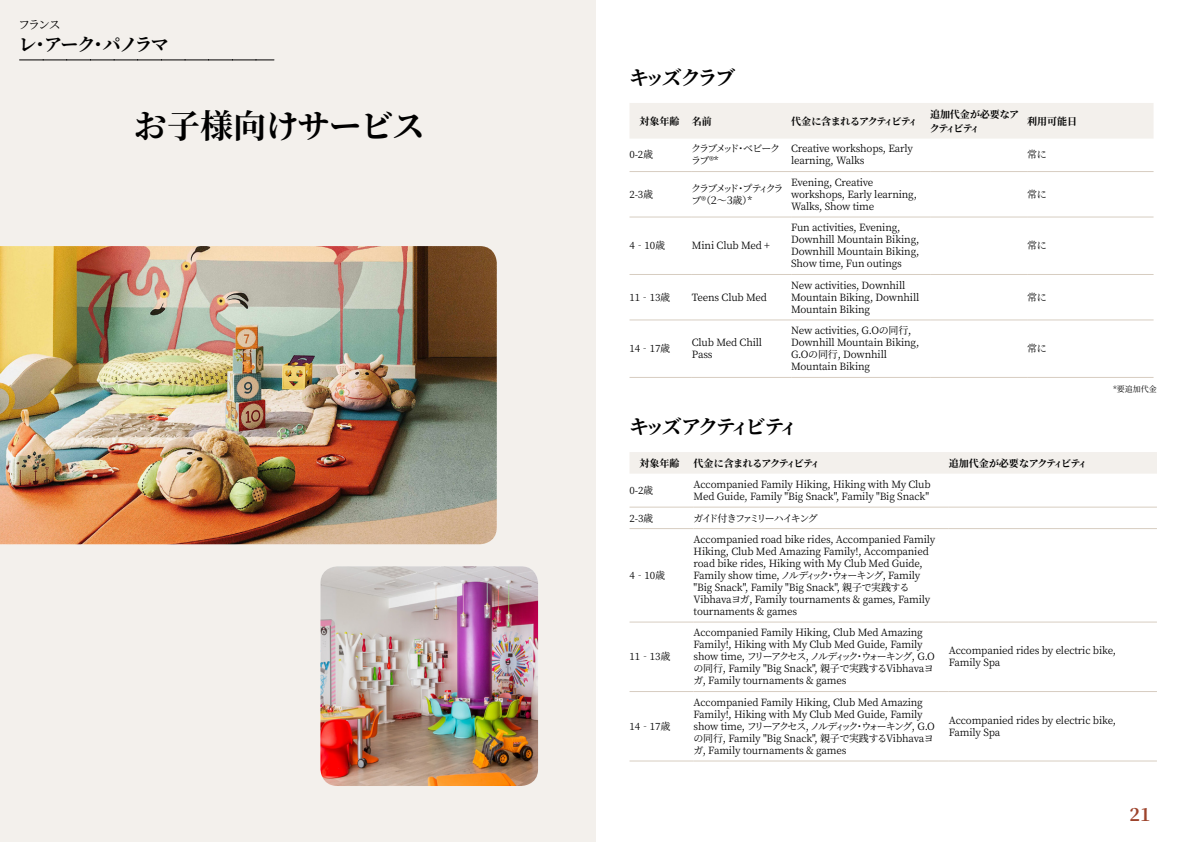
<style>
.page{position:relative;width:1191px;height:842px;background:#fff}
.page>*{position:absolute;margin:0;border:0;box-sizing:border-box;transform-origin:0 0}
.t1{font:700 33px "Noto Serif JP";letter-spacing:-.025em;color:#000}
.t2{font:700 20px "Noto Serif JP";letter-spacing:-.15em;color:#000}
.t3{font:700 18px "Noto Serif JP";letter-spacing:-.09em;color:#000}
.t4{font:700 18px "Noto Serif JP";color:#9d432c}
.t5{font:12px "Noto Serif JP";color:#000}
.t6{font:10px/12px "Noto Serif JP";letter-spacing:-.015em;color:#000}
.t7{font:700 10px/14px "Noto Serif JP";letter-spacing:-.03em;color:#000}
.t8{font:700 10px "Noto Serif JP";letter-spacing:-.055em;color:#000}
.t9{font:10px/12px "Noto Serif JP";letter-spacing:-.215em;color:#000}
.t10{font:10px/12px "Noto Serif JP";letter-spacing:-.165em;color:#000}
.t11{font:10px "Noto Serif JP";letter-spacing:-.16em;color:#000}
.t12{font:8px "Noto Serif JP";color:#000}
</style>
<div class="page">
<div style="left:0;top:0;width:595px;height:842px;background:#f3f0ec"></div>
<img style="left:0;top:246px;width:497px;height:298px">
<img style="left:320px;top:566px;width:218px;height:220px">
<svg style="left:20px;top:60px;width:254px;height:1px"></svg>
<div style="left:630px;top:103px;width:523px;height:36px;background:#f3f0ec"></div>
<hr style="left:629px;top:171px;width:63px;height:1px;background:#d7cdc1">
<hr style="left:692px;top:171px;width:99px;height:1px;background:#d7cdc1">
<hr style="left:791px;top:171px;width:139px;height:1px;background:#d7cdc1">
<hr style="left:930px;top:171px;width:97px;height:1px;background:#d7cdc1">
<hr style="left:1027px;top:171px;width:126px;height:1px;background:#d7cdc1">
<hr style="left:629px;top:216px;width:63px;height:1px;background:#d7cdc1">
<hr style="left:692px;top:216px;width:99px;height:1px;background:#d7cdc1">
<hr style="left:791px;top:216px;width:139px;height:1px;background:#d7cdc1">
<hr style="left:930px;top:216px;width:97px;height:1px;background:#d7cdc1">
<hr style="left:1027px;top:216px;width:126px;height:1px;background:#d7cdc1">
<hr style="left:629px;top:274px;width:63px;height:1px;background:#d7cdc1">
<hr style="left:692px;top:274px;width:99px;height:1px;background:#d7cdc1">
<hr style="left:791px;top:274px;width:139px;height:1px;background:#d7cdc1">
<hr style="left:930px;top:274px;width:97px;height:1px;background:#d7cdc1">
<hr style="left:1027px;top:274px;width:126px;height:1px;background:#d7cdc1">
<hr style="left:629px;top:319px;width:63px;height:1px;background:#d7cdc1">
<hr style="left:692px;top:319px;width:99px;height:1px;background:#d7cdc1">
<hr style="left:791px;top:319px;width:139px;height:1px;background:#d7cdc1">
<hr style="left:930px;top:319px;width:97px;height:1px;background:#d7cdc1">
<hr style="left:1027px;top:319px;width:126px;height:1px;background:#d7cdc1">
<hr style="left:629px;top:377px;width:63px;height:1px;background:#d7cdc1">
<hr style="left:692px;top:377px;width:99px;height:1px;background:#d7cdc1">
<hr style="left:791px;top:377px;width:139px;height:1px;background:#d7cdc1">
<hr style="left:930px;top:377px;width:97px;height:1px;background:#d7cdc1">
<hr style="left:1027px;top:377px;width:126px;height:1px;background:#d7cdc1">
<div style="left:630px;top:452px;width:527px;height:22px;background:#f3f0ec"></div>
<hr style="left:629px;top:507px;width:64px;height:1px;background:#d7cdc1">
<hr style="left:693px;top:507px;width:255px;height:1px;background:#d7cdc1">
<hr style="left:948px;top:507px;width:209px;height:1px;background:#d7cdc1">
<hr style="left:629px;top:528px;width:64px;height:1px;background:#d7cdc1">
<hr style="left:693px;top:528px;width:255px;height:1px;background:#d7cdc1">
<hr style="left:948px;top:528px;width:209px;height:1px;background:#d7cdc1">
<hr style="left:629px;top:621px;width:64px;height:1px;background:#d7cdc1">
<hr style="left:693px;top:621px;width:255px;height:1px;background:#d7cdc1">
<hr style="left:948px;top:621px;width:209px;height:1px;background:#d7cdc1">
<hr style="left:629px;top:691px;width:64px;height:1px;background:#d7cdc1">
<hr style="left:693px;top:691px;width:255px;height:1px;background:#d7cdc1">
<hr style="left:948px;top:691px;width:209px;height:1px;background:#d7cdc1">
<hr style="left:629px;top:760px;width:64px;height:1px;background:#d7cdc1">
<hr style="left:693px;top:760px;width:255px;height:1px;background:#d7cdc1">
<hr style="left:948px;top:760px;width:209px;height:1px;background:#d7cdc1">
<p class="t5" style="left:18px;top:17px;width:44px">フランス</p>
<h3 class="t3" style="left:18px;top:34px;width:152px">レ・アーク・パノラマ</h3>
<h1 class="t1" style="left:134px;top:107px;width:293px">お子様向けサービス</h1>
<h2 class="t2" style="left:629px;top:66px;width:107px">キッズクラブ</h2>
<p class="t7" style="left:639px;top:114px;width:74px">対象年齢 名前</p>
<p class="t8" style="left:791px;top:115px;width:128px">代金に含まれるアクティビティ</p>
<p class="t7" style="left:929px;top:107px;width:91px">追加代金が必要なアクティビティ</p>
<p class="t7" style="left:1027px;top:114px;width:51px">利用可能日</p>
<p class="t6" style="left:629px;top:149px;width:25px">0-2歳</p>
<p class="t10" style="left:691px;top:143px;width:91px">クラブメッド・ベビークラブ®*</p>
<p class="t6" style="left:791px;top:143px;width:123px">Creative workshops, Early learning, Walks</p>
<p class="t6" style="left:1027px;top:149px;width:21px">常に</p>
<p class="t6" style="left:629px;top:188px;width:25px">2-3歳</p>
<p class="t9" style="left:691px;top:182px;width:94px">クラブメッド・プティクラブ®（２～３歳）*</p>
<p class="t6" style="left:791px;top:176px;width:127px">Evening, Creative workshops, Early learning,<br>Walks, Show time</p>
<p class="t6" style="left:1027px;top:188px;width:21px">常に</p>
<p class="t6" style="left:629px;top:240px;width:37px">4‐10歳</p>
<p class="t6" style="left:692px;top:240px;width:80px">Mini Club Med +</p>
<p class="t6" style="left:791px;top:222px;width:130px">Fun activities, Evening,<br>Downhill Mountain Biking,<br>Downhill Mountain Biking,<br>Show time, Fun outings</p>
<p class="t6" style="left:1027px;top:240px;width:21px">常に</p>
<p class="t6" style="left:629px;top:291px;width:42px">11‐13歳</p>
<p class="t6" style="left:692px;top:291px;width:77px">Teens Club Med</p>
<p class="t6" style="left:629px;top:343px;width:42px">14‐17歳</p>
<p class="t6" style="left:692px;top:337px;width:72px">Club Med Chill<br>Pass</p>
<p class="t6" style="left:791px;top:279px;width:130px">New activities, Downhill<br>Mountain Biking, Downhill<br>Mountain Biking</p>
<p class="t6" style="left:1027px;top:291px;width:21px">常に</p>
<p class="t6" style="left:791px;top:325px;width:130px">New activities, G.Oの同行,<br>Downhill Mountain Biking,<br>G.Oの同行, Downhill<br>Mountain Biking</p>
<p class="t6" style="left:1027px;top:343px;width:21px">常に</p>
<h2 class="t2" style="left:629px;top:415px;width:171px">キッズアクティビティ</h2>
<p class="t7" style="left:639px;top:456px;width:41px">対象年齢</p>
<p class="t8" style="left:693px;top:457px;width:128px">代金に含まれるアクティビティ</p>
<p class="t7" style="left:948px;top:456px;width:140px">追加代金が必要なアクティビティ</p>
<p class="t6" style="left:629px;top:485px;width:25px">0-2歳</p>
<p class="t6" style="left:693px;top:479px;width:239px">Accompanied Family Hiking, Hiking with My Club<br>Med Guide, Family "Big Snack", Family "Big Snack"</p>
<p class="t6" style="left:629px;top:512px;width:25px">2-3歳</p>
<p class="t11" style="left:693px;top:512px;width:126px">ガイド付きファミリーハイキング</p>
<p class="t6" style="left:629px;top:569px;width:37px">4‐10歳</p>
<p class="t6" style="left:693px;top:533px;width:243px">Accompanied road bike rides, Accompanied Family Hiking, Club Med Amazing Family!, Accompanied road bike rides, Hiking with My Club Med Guide, Family show time, ノルディック・ウォーキング, Family "Big Snack", Family "Big Snack", 親子で実践するVibhavaヨガ, Family tournaments &amp; games, Family tournaments &amp; games</p>
<p class="t12" style="left:1113px;top:385px;width:45px">*要追加代金</p>
<p class="t6" style="left:629px;top:651px;width:42px">11‐13歳</p>
<p class="t6" style="left:629px;top:720px;width:42px">14‐17歳</p>
<p class="t6" style="left:693px;top:627px;width:243px">Accompanied Family Hiking, Club Med Amazing Family!, Hiking with My Club Med Guide, Family show time, フリーアクセス, ノルディック・ウォーキング, G.Oの同行, Family "Big Snack", 親子で実践するVibhavaヨガ, Family tournaments &amp; games</p>
<p class="t6" style="left:693px;top:696px;width:243px">Accompanied Family Hiking, Club Med Amazing Family!, Hiking with My Club Med Guide, Family show time, フリーアクセス, ノルディック・ウォーキング, G.Oの同行, Family "Big Snack", 親子で実践するVibhavaヨガ, Family tournaments &amp; games</p>
<p class="t6" style="left:948px;top:645px;width:169px">Accompanied rides by electric bike,<br>Family Spa</p>
<p class="t6" style="left:948px;top:714px;width:169px">Accompanied rides by electric bike,<br>Family Spa</p>
<h3 class="t4" style="left:1129px;top:804px;width:23px">21</h3>
</div>
